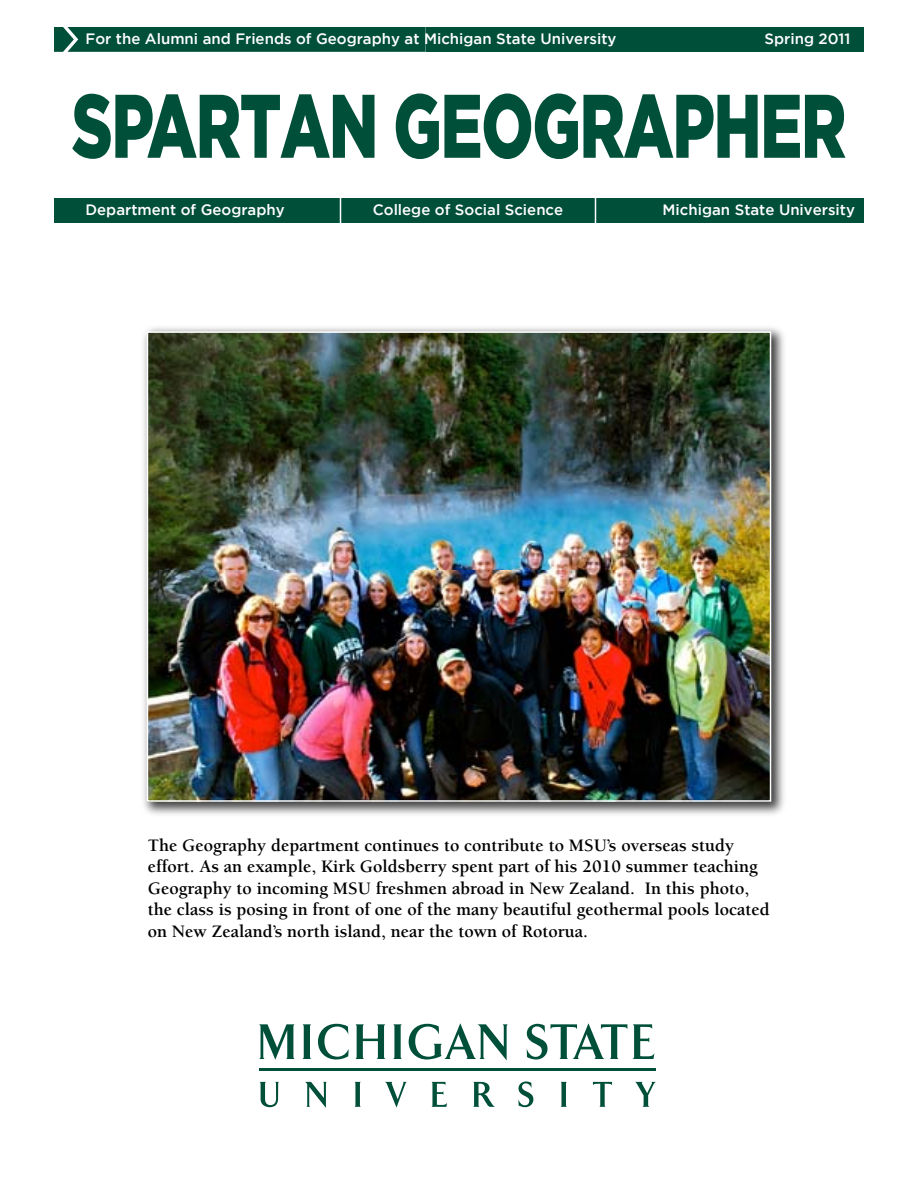
<style>
.page{position:relative;width:918px;height:1188px;background:#fff}
.page>*{position:absolute;margin:0;border:0;box-sizing:border-box;transform-origin:0 0}
.t1{font:900 90px "Gotham";letter-spacing:-.02em;color:#004f39;scale:.7 1}
.t2{font:700 18px/21.6px "Berkeley";color:#000}
.t3{font:500 15px "Gotham";color:#fff}
</style>
<div class="page">
<div style="left:54px;top:198px;width:810px;height:25px;background:#004f39"></div>
<div style="left:139px;top:324px;width:649px;height:495px;background:#000;opacity:.75"></div>
<img style="left:150px;top:334px;width:618px;height:465px">
<div style="left:147px;top:331px;width:624px;height:471px;border:2px solid #fff"></div>
<svg style="left:595px;top:198px;width:1px;height:25px"></svg>
<div style="left:54px;top:27px;width:810px;height:25px;background:#004f39"></div>
<svg style="left:54px;top:27px;width:372px;height:25px"></svg>
<svg style="left:339px;top:198px;width:3px;height:25px"></svg>
<svg style="left:259px;top:1082px;width:20px;height:25px"></svg>
<svg style="left:305px;top:1082px;width:22px;height:26px"></svg>
<svg style="left:355px;top:1082px;width:6px;height:25px"></svg>
<svg style="left:385px;top:1082px;width:22px;height:26px"></svg>
<svg style="left:431px;top:1082px;width:16px;height:25px"></svg>
<svg style="left:473px;top:1082px;width:22px;height:25px"></svg>
<svg style="left:518px;top:1081px;width:15px;height:26px"></svg>
<svg style="left:561px;top:1082px;width:6px;height:25px"></svg>
<svg style="left:593px;top:1082px;width:19px;height:25px"></svg>
<svg style="left:635px;top:1082px;width:21px;height:25px"></svg>
<svg style="left:259px;top:1024px;width:36px;height:36px"></svg>
<svg style="left:302px;top:1024px;width:9px;height:35px"></svg>
<svg style="left:318px;top:1024px;width:31px;height:36px"></svg>
<svg style="left:355px;top:1024px;width:30px;height:35px"></svg>
<svg style="left:393px;top:1024px;width:9px;height:35px"></svg>
<svg style="left:409px;top:1023px;width:99px;height:37px"></svg>
<svg style="left:527px;top:1023px;width:100px;height:37px"></svg>
<svg style="left:633px;top:1024px;width:21px;height:35px"></svg>
<hr style="left:259px;top:1068px;width:396px;height:3px;background:#004f39">
<p class="t3" style="left:86px;top:30px;width:532px">For the Alumni and Friends of Geography at Michigan State University</p>
<p class="t3" style="left:765px;top:30px;width:87px">Spring 2011</p>
<h1 class="t1" style="left:72px;top:74px;width:1108px">SPARTAN GEOGRAPHER</h1>
<p class="t3" style="left:86px;top:201px;width:201px">Department of Geography</p>
<p class="t3" style="left:373px;top:201px;width:192px">College of Social Science</p>
<p class="t3" style="left:663px;top:201px;width:194px">Michigan State University</p>
<p class="t2" style="left:148px;top:834px;width:623px">The Geography department continues to contribute to MSU’s overseas study effort. As an example, Kirk Goldsberry spent part of his 2010 summer teaching Geography to incoming MSU freshmen abroad in New Zealand. In this photo, the class is posing in front of one of the many beautiful geothermal pools located on New Zealand’s north island, near the town of Rotorua.</p>
</div>
